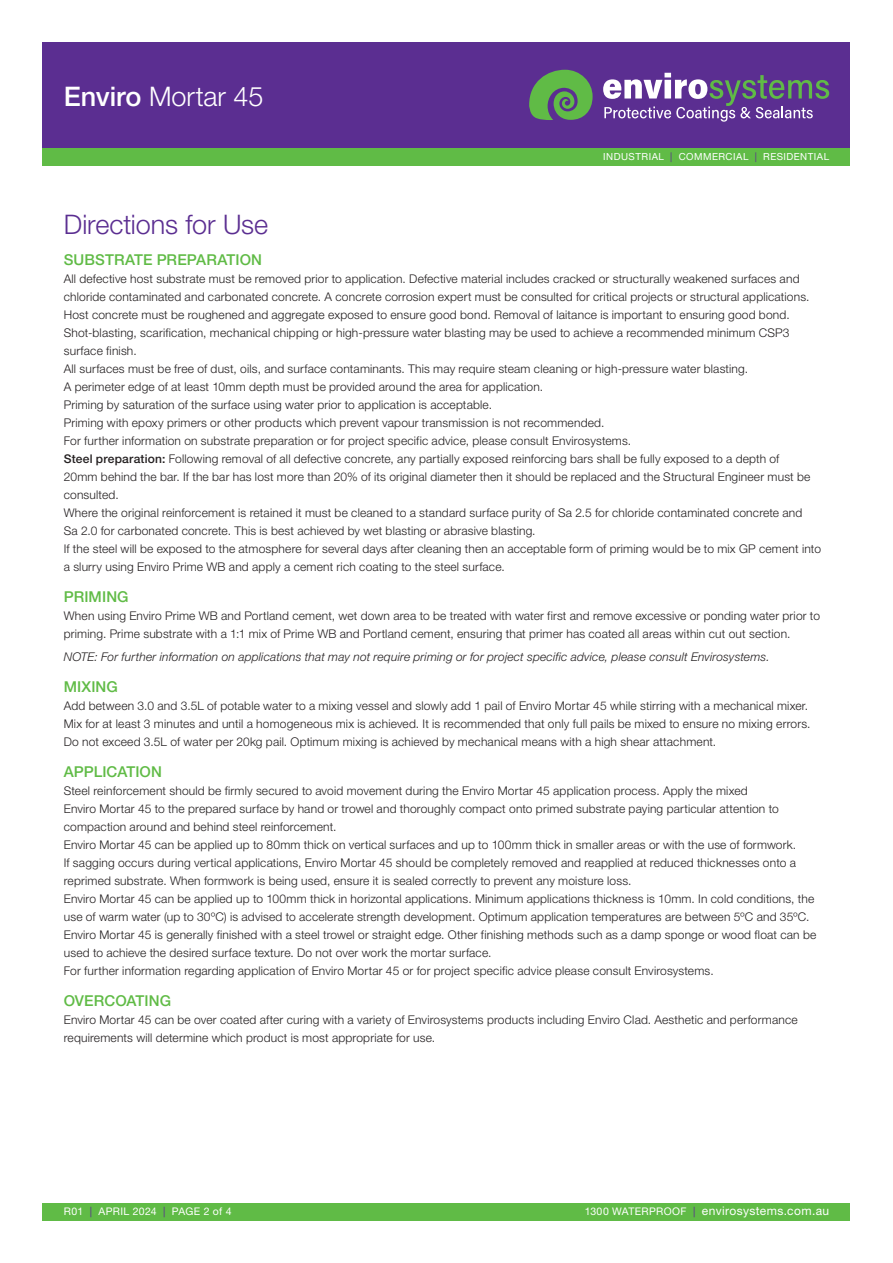
<style>
.page{position:relative;width:893px;height:1263px;background:#fff}
.page>*{position:absolute;margin:0;border:0;box-sizing:border-box;transform-origin:0 0}
.t1{font:300 27px "Helvetica Neue";letter-spacing:-.005em;color:#5b2e91}
.t2{font:300 27px "Helvetica Neue";letter-spacing:-.005em;color:#fff}
.t3{font:500 15px "Helvetica Neue";letter-spacing:.005em;color:#60bb46}
.t4{font:300 12px/18px "Helvetica Neue";letter-spacing:.015em;color:#231f20}
.t5{font:italic 300 12px "Helvetica Neue";letter-spacing:.015em;color:#231f20}
.t6{font:12px "Helvetica Neue";letter-spacing:.03em;color:#fff}
.t7{font:10.5px "Helvetica Neue";letter-spacing:.03em;color:#fff}
.t8{font:9.75px "Helvetica Neue";letter-spacing:.05em;color:#fff}
.s1{font-weight:500}
.s2{color:#5b2e91}
.s3{font-size:10.5px}
.s4{font-size:10.5px;color:#5b2e91}
</style>
<div class="page">
<div style="left:43px;top:43px;width:807px;height:106px;background:#5b2e91"></div>
<svg style="left:603px;top:73px;width:226px;height:49px"></svg>
<svg style="left:529px;top:70px;width:64px;height:50px"></svg>
<div style="left:43px;top:149px;width:807px;height:17px;background:#60bb46"></div>
<div style="left:43px;top:1203px;width:807px;height:17px;background:#60bb46"></div>
<h1 class="t2" style="left:64px;top:80px;width:201px"><span class="s1">Enviro</span> Mortar 45</h1>
<p class="t8" style="left:603px;top:151px;width:227px">INDUSTRIAL <span class="s2">|</span> COMMERCIAL <span class="s2">|</span> RESIDENTIAL</p>
<h1 class="t1" style="left:64px;top:208px;width:206px">Directions for Use</h1>
<p class="t3" style="left:64px;top:251px;width:200px">SUBSTRATE PREPARATION</p>
<p class="t4" style="left:64px;top:270px;width:759px">All defective host substrate must be removed prior to application. Defective material includes cracked or structurally weakened surfaces and chloride contaminated and carbonated concrete. A concrete corrosion expert must be consulted for critical projects or structural applications.<br>Host concrete must be roughened and aggregate exposed to ensure good bond. Removal of laitance is important to ensuring good bond.<br>Shot-blasting, scarification, mechanical chipping or high-pressure water blasting may be used to achieve a recommended minimum CSP3 surface finish.<br>All surfaces must be free of dust, oils, and surface contaminants. This may require steam cleaning or high-pressure water blasting.<br>A perimeter edge of at least 10mm depth must be provided around the area for application.<br>Priming by saturation of the surface using water prior to application is acceptable.<br>Priming with epoxy primers or other products which prevent vapour transmission is not recommended.<br>For further information on substrate preparation or for project specific advice, please consult Envirosystems.<br><span class="s1">Steel preparation:</span> Following removal of all defective concrete, any partially exposed reinforcing bars shall be fully exposed to a depth of<br>20mm behind the bar. If the bar has lost more than 20% of its original diameter then it should be replaced and the Structural Engineer must be consulted.<br>Where the original reinforcement is retained it must be cleaned to a standard surface purity of Sa 2.5 for chloride contaminated concrete and<br>Sa 2.0 for carbonated concrete. This is best achieved by wet blasting or abrasive blasting.<br>If the steel will be exposed to the atmosphere for several days after cleaning then an acceptable form of priming would be to mix GP cement into a slurry using Enviro Prime WB and apply a cement rich coating to the steel surface.</p>
<p class="t3" style="left:64px;top:588px;width:66px">PRIMING</p>
<p class="t4" style="left:64px;top:607px;width:758px">When using Enviro Prime WB and Portland cement, wet down area to be treated with water first and remove excessive or ponding water prior to priming. Prime substrate with a 1:1 mix of Prime WB and Portland cement, ensuring that primer has coated all areas within cut out section.</p>
<p class="t5" style="left:64px;top:649px;width:707px">NOTE: For further information on applications that may not require priming or for project specific advice, please consult Envirosystems.</p>
<p class="t3" style="left:64px;top:678px;width:56px">MIXING</p>
<p class="t4" style="left:64px;top:696px;width:748px">Add between 3.0 and 3.5L of potable water to a mixing vessel and slowly add 1 pail of Enviro Mortar 45 while stirring with a mechanical mixer.<br>Mix for at least 3 minutes and until a homogeneous mix is achieved. It is recommended that only full pails be mixed to ensure no mixing errors.<br>Do not exceed 3.5L of water per 20kg pail. Optimum mixing is achieved by mechanical means with a high shear attachment.</p>
<p class="t3" style="left:64px;top:763px;width:100px">APPLICATION</p>
<p class="t4" style="left:64px;top:782px;width:754px">Steel reinforcement should be firmly secured to avoid movement during the Enviro Mortar 45 application process. Apply the mixed<br>Enviro Mortar 45 to the prepared surface by hand or trowel and thoroughly compact onto primed substrate paying particular attention to compaction around and behind steel reinforcement.<br>Enviro Mortar 45 can be applied up to 80mm thick on vertical surfaces and up to 100mm thick in smaller areas or with the use of formwork.<br>If sagging occurs during vertical applications, Enviro Mortar 45 should be completely removed and reapplied at reduced thicknesses onto a reprimed substrate. When formwork is being used, ensure it is sealed correctly to prevent any moisture loss.<br>Enviro Mortar 45 can be applied up to 100mm thick in horizontal applications. Minimum applications thickness is 10mm. In cold conditions, the use of warm water (up to 30ºC) is advised to accelerate strength development. Optimum application temperatures are between 5ºC and 35ºC.<br>Enviro Mortar 45 is generally finished with a steel trowel or straight edge. Other finishing methods such as a damp sponge or wood float can be used to achieve the desired surface texture. Do not over work the mortar surface.<br>For further information regarding application of Enviro Mortar 45 or for project specific advice please consult Envirosystems.</p>
<p class="t3" style="left:64px;top:992px;width:109px">OVERCOATING</p>
<p class="t4" style="left:64px;top:1011px;width:735px">Enviro Mortar 45 can be over coated after curing with a variety of Envirosystems products including Enviro Clad. Aesthetic and performance requirements will determine which product is most appropriate for use.</p>
<p class="t7" style="left:64px;top:1205px;width:169px">R01 <span class="s2">|</span> APRIL 2024 <span class="s2">|</span> PAGE 2 of 4</p>
<p class="t6" style="left:585px;top:1204px;width:246px"><span class="s3">1300 WATERPROOF</span> <span class="s4">|</span> envirosystems.com.au</p>
</div>
